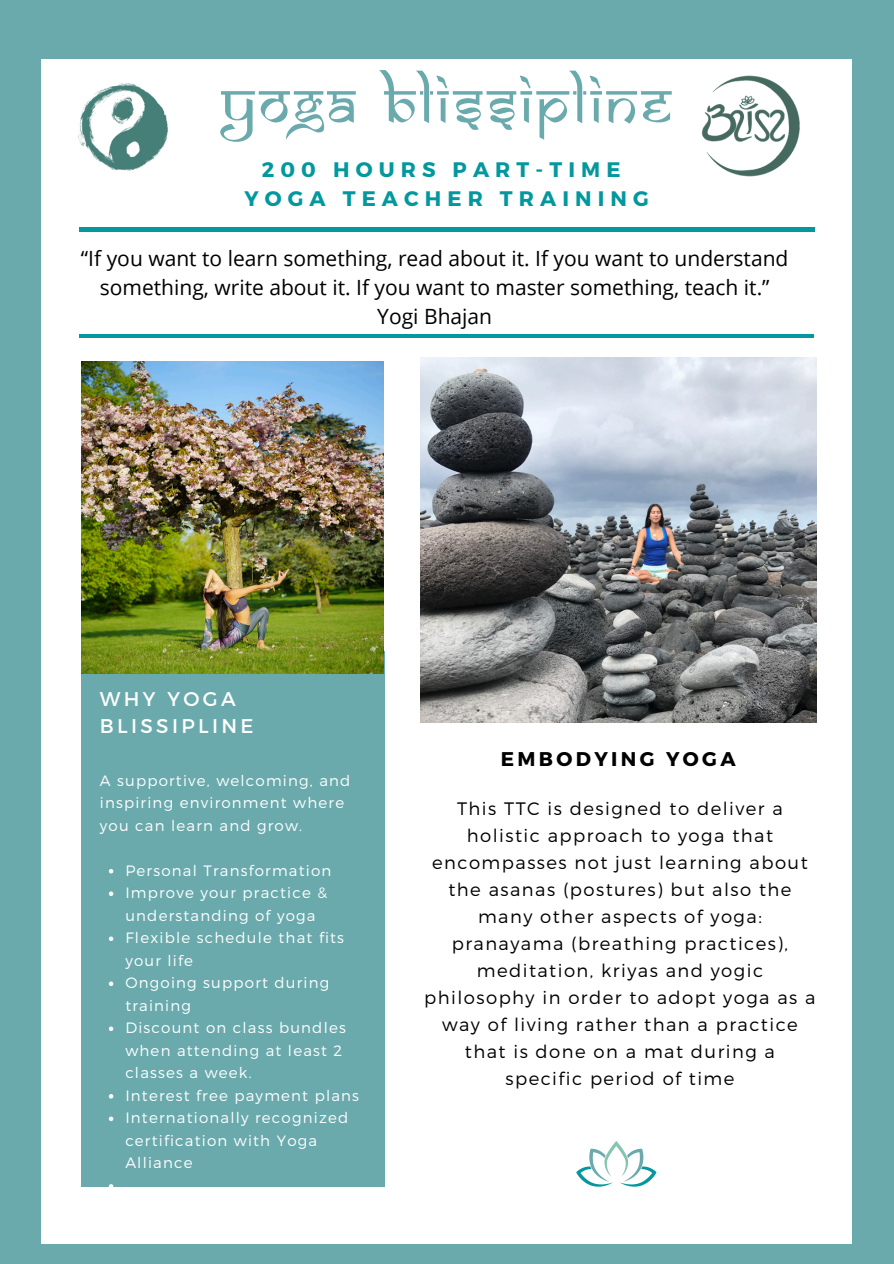
<style>
.page{position:relative;width:894px;height:1264px;background:#fff}
.page>*{position:absolute;margin:0;border:0;box-sizing:border-box;transform-origin:0 0}
.t1{font:58.95px "Samarkan Normal";letter-spacing:.08em;color:#6aaaad}
.t2{font:21px/29.2px "Open Sans";color:#000;text-align:center}
.t3{font:700 21px/29.2px "Montserrat";letter-spacing:.29em;color:#03989e;text-align:center}
.t4{font:19.8px/27px "Montserrat";letter-spacing:.17em;color:#fff}
.t5{font:700 19.8px "Montserrat";letter-spacing:.17em;color:#000}
.t6{font:300 18px/27px "Montserrat";letter-spacing:.08em;color:#000;text-align:center}
.t7{font:300 15px/22.5px "Montserrat";letter-spacing:.08em;color:#fff}
</style>
<div class="page">
<div style="left:0;top:0;width:893px;height:1263px;background:#6aaaad"></div>
<div style="left:42px;top:59px;width:808px;height:1183px;background:#fff"></div>
<hr style="left:79px;top:228px;width:734px;height:3px;background:#03989e">
<hr style="left:79px;top:334px;width:734px;height:4px;background:#03989e">
<div style="left:81px;top:651px;width:303px;height:535px;background:#6aaaad"></div>
<img style="left:81px;top:362px;width:303px;height:311px">
<img style="left:420px;top:357px;width:396px;height:365px">
<img style="left:701px;top:75px;width:99px;height:102px">
<svg style="left:576px;top:1141px;width:80px;height:45px"></svg>
<img style="left:79px;top:84px;width:89px;height:87px">
<svg style="left:109px;top:869px;width:4px;height:4px"></svg>
<svg style="left:109px;top:891px;width:4px;height:5px"></svg>
<svg style="left:109px;top:936px;width:4px;height:5px"></svg>
<svg style="left:109px;top:981px;width:4px;height:5px"></svg>
<svg style="left:109px;top:1026px;width:4px;height:5px"></svg>
<svg style="left:109px;top:1094px;width:4px;height:4px"></svg>
<svg style="left:109px;top:1116px;width:4px;height:5px"></svg>
<p class="t1" style="left:222px;top:70px;width:451px">YOGA BLISSIPLINE</p>
<h1 class="t3" style="left:244px;top:153px;width:406px">200 HOURS PART-TIME<br>YOGA TEACHER TRAINING</h1>
<p class="t2" style="left:81px;top:243px;width:708px">“If you want to learn something, read about it. If you want to understand something, write about it. If you want to master something, teach it.”<br>Yogi Bhajan</p>
<p class="t4" style="left:100px;top:684px;width:155px">WHY YOGA<br>BLISSIPLINE</p>
<p class="t7" style="left:100px;top:768px;width:252px">A supportive, welcoming, and inspiring environment where you can learn and grow.</p>
<h2 class="t7" style="left:125px;top:858px;width:207px">Personal Transformation</h2>
<p class="t7" style="left:125px;top:880px;width:203px">Improve your practice &amp; understanding of yoga</p>
<h4 class="t7" style="left:125px;top:925px;width:220px">Flexible schedule that fits your life</h4>
<p class="t7" style="left:125px;top:970px;width:205px">Ongoing support during training</p>
<p class="t7" style="left:125px;top:1015px;width:222px">Discount on class bundles when attending at least 2 classes a week.</p>
<p class="t7" style="left:125px;top:1083px;width:235px">Interest free payment plans</p>
<h3 class="t7" style="left:125px;top:1105px;width:224px">Internationally recognized certification with Yoga<br>Alliance</h3>
<p class="t5" style="left:500px;top:746px;width:236px">EMBODYING YOGA</p>
<p class="t6" style="left:424px;top:794px;width:393px">This TTC is designed to deliver a holistic approach to yoga that encompasses not just learning about the asanas (postures) but also the many other aspects of yoga: pranayama (breathing practices), meditation, kriyas and yogic philosophy in order to adopt yoga as a way of living rather than a practice that is done on a mat during a<br>specific period of time</p>
</div>
